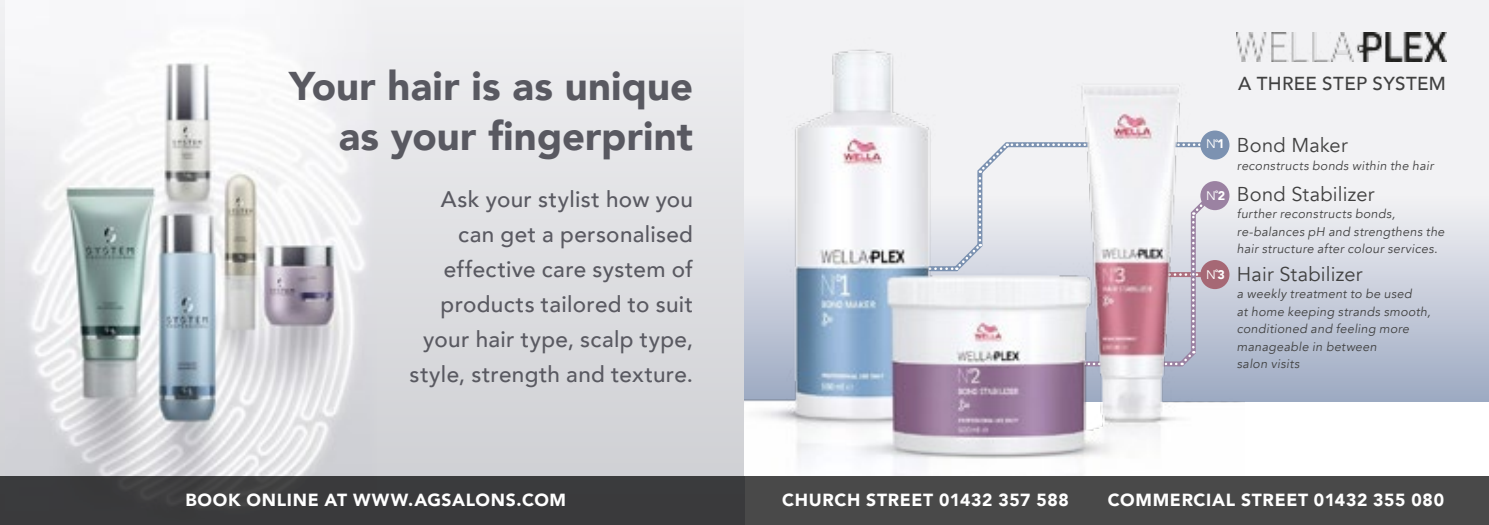
<style>
.page{position:relative;width:1489px;height:525px;background:#fff}
.page>*{position:absolute;margin:0;border:0;box-sizing:border-box;transform-origin:0 0}
.t1{font:900 40px/50px "Avenir";letter-spacing:.005em;color:#595961;text-align:right}
.t2{font:500 22.5px/35px "Avenir";letter-spacing:.015em;color:#595961;text-align:right}
.t3{font:20px "Avenir";letter-spacing:.015em;color:#404040}
.t4{font:500 18.75px "Avenir";letter-spacing:.015em;color:#404040}
.t5{font:900 17.5px "Avenir";letter-spacing:.035em;color:#fff}
.t6{font:italic 12.5px/17.5px "Avenir";letter-spacing:.025em;color:#404040}
.t7{font:12.5px "Avenir";color:#fff}
.t8{font:900 5px "Avenir";color:#fff}
.s1{font-weight:900}
</style>
<div class="page">
<div style="left:0;top:0;width:744px;height:524px;background:linear-gradient(to bottom,#f1f1f3,#cccdd1)"></div>
<svg style="left:744px;top:0;width:744px;height:402px"></svg>
<img style="left:5px;top:0;width:371px;height:476px">
<img style="left:1244px;top:33px;width:202px;height:28px">
<img style="left:744px;top:8px;width:500px;height:467px">
<div style="left:0;top:476px;width:1488px;height:48px;background:linear-gradient(to right,#37383a,#4c4c4c)"></div>
<h1 class="t1" style="left:289px;top:60px;width:405px">Your hair is as unique as your fingerprint</h1>
<h2 class="t2" style="left:409px;top:180px;width:285px">Ask your stylist how you can get a personalised effective care system of products tailored to suit your hair type, scalp type, style, strength and texture.</h2>
<h3 class="t4" style="left:1238px;top:67px;width:209px">A THREE STEP SYSTEM</h3>
<p class="t7" style="left:1205px;top:136px;width:20px">N<span class="s1">1</span></p>
<p class="t8" style="left:1215px;top:136px;width:5px">o</p>
<p class="t7" style="left:1205px;top:188px;width:21px">N<span class="s1">2</span></p>
<p class="t8" style="left:1215px;top:187px;width:5px">o</p>
<p class="t7" style="left:1205px;top:267px;width:20px">N<span class="s1">3</span></p>
<p class="t8" style="left:1215px;top:266px;width:5px">o</p>
<h3 class="t3" style="left:1236px;top:133px;width:112px">Bond Maker</h3>
<p class="t6" style="left:1236px;top:156px;width:198px">reconstructs bonds within the hair</p>
<h3 class="t3" style="left:1236px;top:182px;width:139px">Bond Stabilizer</h3>
<p class="t6" style="left:1236px;top:205px;width:209px">further reconstructs bonds, re-balances pH and strengthens the hair structure after colour services.</p>
<h3 class="t3" style="left:1236px;top:262px;width:127px">Hair Stabilizer</h3>
<p class="t6" style="left:1236px;top:285px;width:195px">a weekly treatment to be used<br>at home keeping strands smooth, conditioned and feeling more manageable in between<br>salon visits</p>
<h3 class="t5" style="left:185px;top:484px;width:382px">BOOK ONLINE AT WWW.AGSALONS.COM</h3>
<h3 class="t5" style="left:782px;top:484px;width:288px">CHURCH STREET 01432 357 588</h3>
<h3 class="t5" style="left:1107px;top:484px;width:338px">COMMERCIAL STREET 01432 355 080</h3>
</div>
